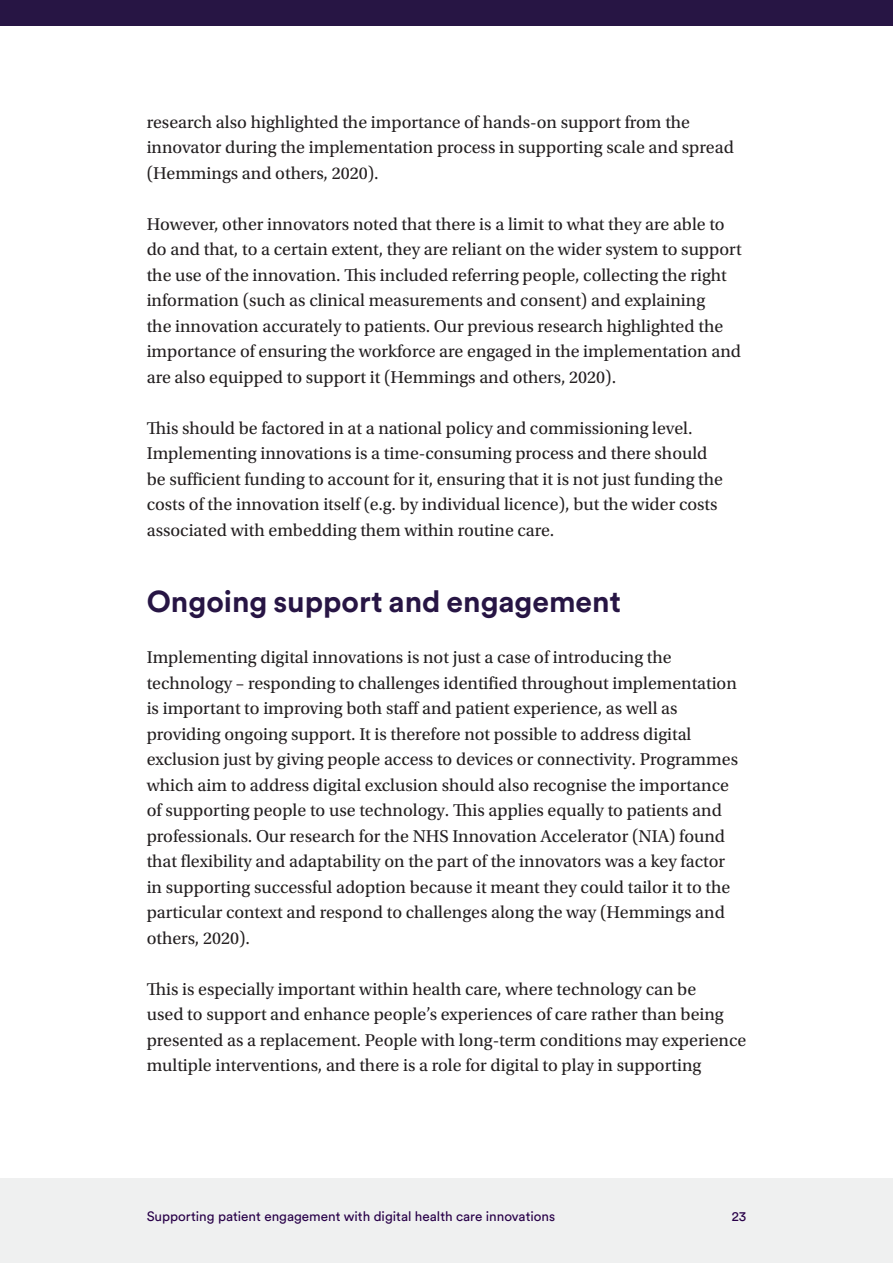
<style>
.page{position:relative;width:893px;height:1263px;background:#fff}
.page>*{position:absolute;margin:0;border:0;box-sizing:border-box;transform-origin:0 0}
.Heading_2{font:700 30px "Circular Pro";color:#271544}
.Body_text{font:18px/25.5px "Utopia Std";color:#231f20}
.t1{font:13.5px "Circular Pro";color:#280048}
</style>
<div class="page">
<div style="left:0;top:0;width:893px;height:26px;background:#271544"></div>
<div style="left:0;top:1179px;width:893px;height:84px;background:#eff0f0"></div>
<p class="Body_text" style="left:147px;top:109px;width:589px">research also highlighted the importance of hands-on support from the innovator during the implementation process in supporting scale and spread (Hemmings and others, 2020).</p>
<p class="Body_text" style="left:147px;top:211px;width:596px">However, other innovators noted that there is a limit to what they are able to do and that, to a certain extent, they are reliant on the wider system to support the use of the innovation. This included referring people, collecting the right information (such as clinical measurements and consent) and explaining<br>the innovation accurately to patients. Our previous research highlighted the importance of ensuring the workforce are engaged in the implementation and are also equipped to support it (Hemmings and others, 2020).</p>
<p class="Body_text" style="left:147px;top:415px;width:578px">This should be factored in at a national policy and commissioning level.<br>Implementing innovations is a time-consuming process and there should be sufficient funding to account for it, ensuring that it is not just funding the costs of the innovation itself (e.g. by individual licence), but the wider costs associated with embedding them within routine care.</p>
<p class="Heading_2" style="left:147px;top:581px;width:476px">Ongoing support and engagement</p>
<p class="Body_text" style="left:147px;top:645px;width:593px">Implementing digital innovations is not just a case of introducing the technology – responding to challenges identified throughout implementation is important to improving both staff and patient experience, as well as providing ongoing support. It is therefore not possible to address digital exclusion just by giving people access to devices or connectivity. Programmes which aim to address digital exclusion should also recognise the importance of supporting people to use technology. This applies equally to patients and professionals. Our research for the NHS Innovation Accelerator (NIA) found that flexibility and adaptability on the part of the innovators was a key factor in supporting successful adoption because it meant they could tailor it to the particular context and respond to challenges along the way (Hemmings and others, 2020).</p>
<p class="Body_text" style="left:147px;top:976px;width:601px">This is especially important within health care, where technology can be<br>used to support and enhance people’s experiences of care rather than being presented as a replacement. People with long-term conditions may experience multiple interventions, and there is a role for digital to play in supporting</p>
<p class="t1" style="left:147px;top:1207px;width:410px">Supporting patient engagement with digital health care innovations</p>
<p class="t1" style="left:732px;top:1207px;width:16px">23</p>
</div>
